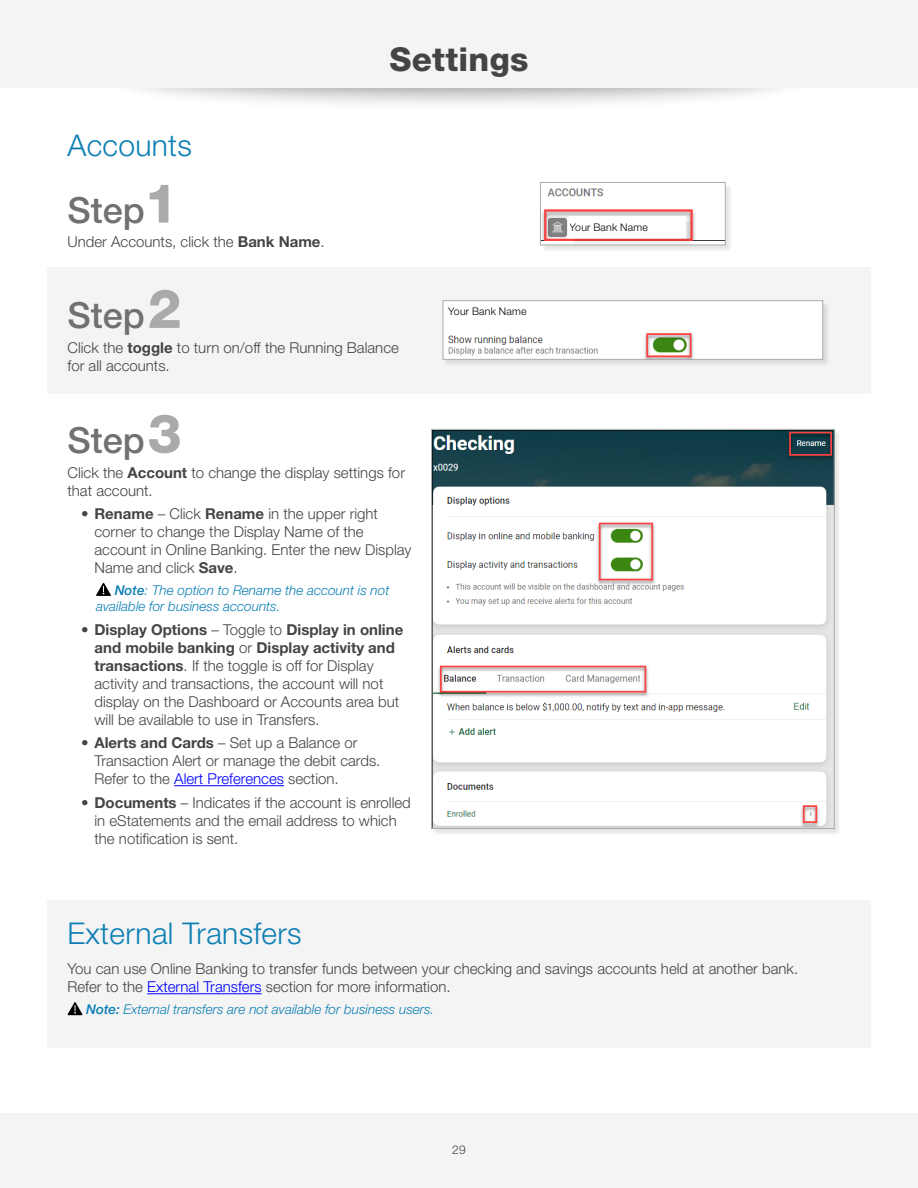
<style>
.page{position:relative;width:918px;height:1188px;background:#fff}
.page>*{position:absolute;margin:0;border:0;box-sizing:border-box;transform-origin:0 0}
.t1{font:500 36px "Helvetica Neue LT Std";color:#707272}
.t2{font:800 33px "Helvetica Neue LT Std";letter-spacing:.01em;color:#444446}
.t3{font:300 30px "Helvetica Neue LT Std";letter-spacing:.01em;color:#0d7fb4}
.t4{font:300 15px/18px "Helvetica Neue LT Std";color:#444446}
.t5{font:italic 300 13.5px/16.5px "Helvetica Neue LT Std";color:#0d7fb4}
.t6{font:300 12px "Helvetica Neue LT Std";color:#444446}
.t7{font:300 10.5px "Helvetica Neue LT Std";letter-spacing:.02em;color:#000}
.s1{font-weight:800;font-size:54px;color:#a9aaaa}
.s2{font-weight:700}
.s3{font-weight:500}
.s4{color:#00f}
</style>
<div class="page">
<div style="left:0;top:1113px;width:918px;height:75px;background:#f4f4f4"></div>
<div style="left:98px;top:6px;width:722px;height:107px;background:#000;opacity:.4"></div>
<div style="left:0;top:0;width:918px;height:88px;background:#f4f4f4"></div>
<div style="left:47px;top:901px;width:824px;height:147px;background:#f4f4f4"></div>
<div style="left:47px;top:267px;width:824px;height:126px;background:#f4f4f4"></div>
<hr style="left:147px;top:993px;width:115px;height:1px;background:#00f">
<svg style="left:68px;top:1002px;width:15px;height:13px"></svg>
<div style="left:432px;top:430px;width:409px;height:405px;background:#000;opacity:.1"></div>
<img style="left:433px;top:431px;width:399px;height:396px">
<div style="left:444px;top:301px;width:386px;height:66px;background:#000;opacity:.1"></div>
<img style="left:445px;top:302px;width:376px;height:56px">
<div style="left:443px;top:300px;width:380px;height:60px;border:1px solid #a9aaaa"></div>
<hr style="left:174px;top:785px;width:110px;height:1px;background:#00f">
<svg style="left:96px;top:583px;width:15px;height:13px"></svg>
<div style="left:541px;top:183px;width:191px;height:69px;background:#000;opacity:.1"></div>
<img style="left:542px;top:184px;width:182px;height:57px">
<div style="left:540px;top:182px;width:186px;height:63px;border:1px solid #a9aaaa"></div>
<div style="left:570px;top:217px;width:123px;height:28px;background:#000;opacity:.1"></div>
<div style="left:569px;top:217px;width:117px;height:21px;background:#fff"></div>
<div style="left:448px;top:304px;width:112px;height:14px;background:#fff"></div>
<h3 class="t3" style="left:68px;top:127px;width:126px">Accounts</h3>
<h1 class="t1" style="left:68px;top:188px;width:112px">Step <span class="s1">1</span></h1>
<p class="t4" style="left:68px;top:233px;width:256px">Under Accounts, click the <span class="s2">Bank Name</span>.</p>
<h2 class="t2" style="left:389px;top:39px;width:141px">Settings</h2>
<h1 class="t1" style="left:68px;top:294px;width:116px">Step <span class="s1">2</span></h1>
<p class="t4" style="left:68px;top:338px;width:333px">Click the <span class="s2">toggle</span> to turn on/off the Running Balance for all accounts.</p>
<h1 class="t1" style="left:68px;top:419px;width:116px">Step <span class="s1">3</span></h1>
<p class="t4" style="left:68px;top:463px;width:339px">Click the <span class="s2">Account</span> to change the display settings for that account.</p>
<p class="t4" style="left:94px;top:504px;width:319px;text-indent:-14px">• <span class="s2">Rename</span> – Click <span class="s2">Rename</span> in the upper right corner to change the Display Name of the account in Online Banking. Enter the new Display Name and click <span class="s2">Save</span>.</p>
<p class="t5" style="left:96px;top:582px;width:295px;text-indent:19px"><span class="s3">Note</span>: The option to Rename the account is not available for business accounts.</p>
<p class="t4" style="left:94px;top:620px;width:310px;text-indent:-14px">• <span class="s2">Display Options</span> – Toggle to <span class="s2">Display in online and mobile banking</span> or <span class="s2">Display activity and transactions</span>. If the toggle is off for Display activity and transactions, the account will not display on the Dashboard or Accounts area but will be available to use in Transfers.</p>
<p class="t4" style="left:94px;top:734px;width:285px;text-indent:-14px">• <span class="s2">Alerts and Cards</span> – Set up a Balance or<br>Transaction Alert or manage the debit cards.<br>Refer to the <span class="s4">Alert Preferences</span> section.</p>
<p class="t4" style="left:94px;top:793px;width:318px;text-indent:-14px">• <span class="s2">Documents</span> – Indicates if the account is enrolled in eStatements and the email address to which the notification is sent.</p>
<h3 class="t3" style="left:68px;top:915px;width:236px">External Transfers</h3>
<p class="t7" style="left:448px;top:305px;width:80px">Your Bank Name</p>
<p class="t7" style="left:570px;top:221px;width:80px">Your Bank Name</p>
<p class="t4" style="left:68px;top:960px;width:729px">You can use Online Banking to transfer funds between your checking and savings accounts held at another bank.<br>Refer to the <span class="s4">External Transfers</span> section for more information.</p>
<p class="t5" style="left:86px;top:1001px;width:350px"><span class="s3">Note:</span> External transfers are not available for business users.</p>
<p class="t6" style="left:452px;top:1142px;width:15px">29</p>
</div>
